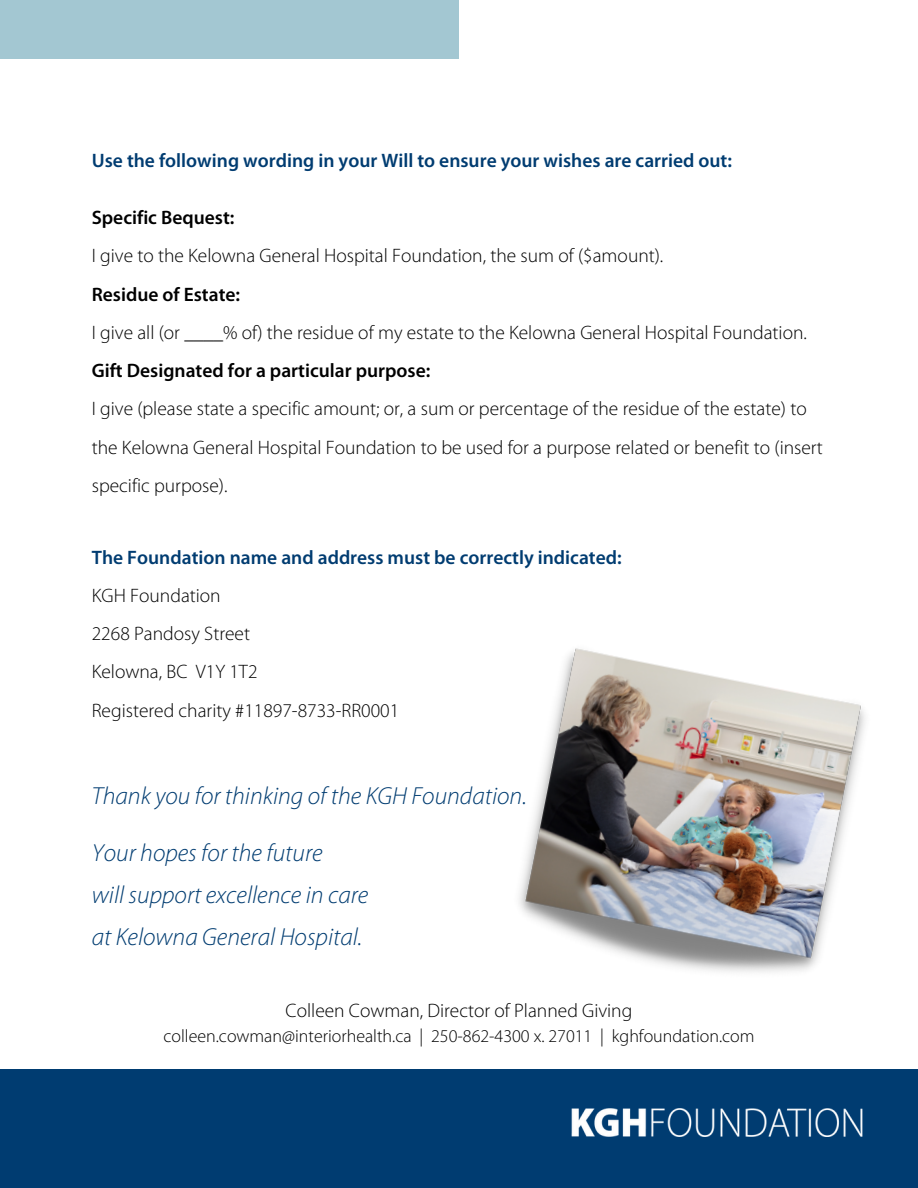
<style>
.page{position:relative;width:918px;height:1188px;background:#fff}
.page>*{position:absolute;margin:0;border:0;box-sizing:border-box;transform-origin:0 0}
.t1{font:italic 300 24.75px/41.7px "Myriad Pro";color:#003c71}
.t2{font:300 19.5px/38.2px "Myriad Pro";color:#000}
.t3{font:600 19.5px "Myriad Pro";color:#003c71}
.t4{font:600 19.5px "Myriad Pro";color:#000}
.t5{font:300 18px "Myriad Pro";color:#000}
</style>
<div class="page">
<div style="left:0;top:1070px;width:918px;height:118px;background:#003c71"></div>
<div style="left:0;top:0;width:459px;height:59px;background:#a3c7d2"></div>
<img style="left:571px;top:1109px;width:291px;height:28px">
<img style="left:519px;top:648px;width:346px;height:324px">
<p class="t3" style="left:92px;top:152px;width:642px">Use the following wording in your Will to ensure your wishes are carried out:</p>
<p class="t4" style="left:92px;top:209px;width:144px">Specific Bequest:</p>
<p class="t2" style="left:92px;top:238px;width:573px">I give to the Kelowna General Hospital Foundation, the sum of ($amount).</p>
<p class="t4" style="left:92px;top:286px;width:150px">Residue of Estate:</p>
<p class="t2" style="left:92px;top:315px;width:717px">I give all (or ____% of) the residue of my estate to the Kelowna General Hospital Foundation.</p>
<p class="t4" style="left:92px;top:362px;width:340px">Gift Designated for a particular purpose:</p>
<p class="t2" style="left:92px;top:391px;width:732px">I give (please state a specific amount; or, a sum or percentage of the residue of the estate) to the Kelowna General Hospital Foundation to be used for a purpose related or benefit to (insert specific purpose).</p>
<p class="t3" style="left:92px;top:549px;width:531px">The Foundation name and address must be correctly indicated:</p>
<p class="t2" style="left:92px;top:578px;width:309px">KGH Foundation<br>2268 Pandosy Street<br>Kelowna, BC V1Y 1T2<br>Registered charity #11897-8733-RR0001</p>
<p class="t1" style="left:92px;top:776px;width:437px">Thank you for thinking of the KGH Foundation.</p>
<p class="t1" style="left:92px;top:834px;width:278px">Your hopes for the future<br>will support excellence in care at Kelowna General Hospital.</p>
<p class="t2" style="left:286px;top:993px;width:348px">Colleen Cowman, Director of Planned Giving</p>
<p class="t5" style="left:164px;top:1029px;width:592px">colleen.cowman@interiorhealth.ca | 250-862-4300 x. 27011 | kghfoundation.com</p>
</div>
